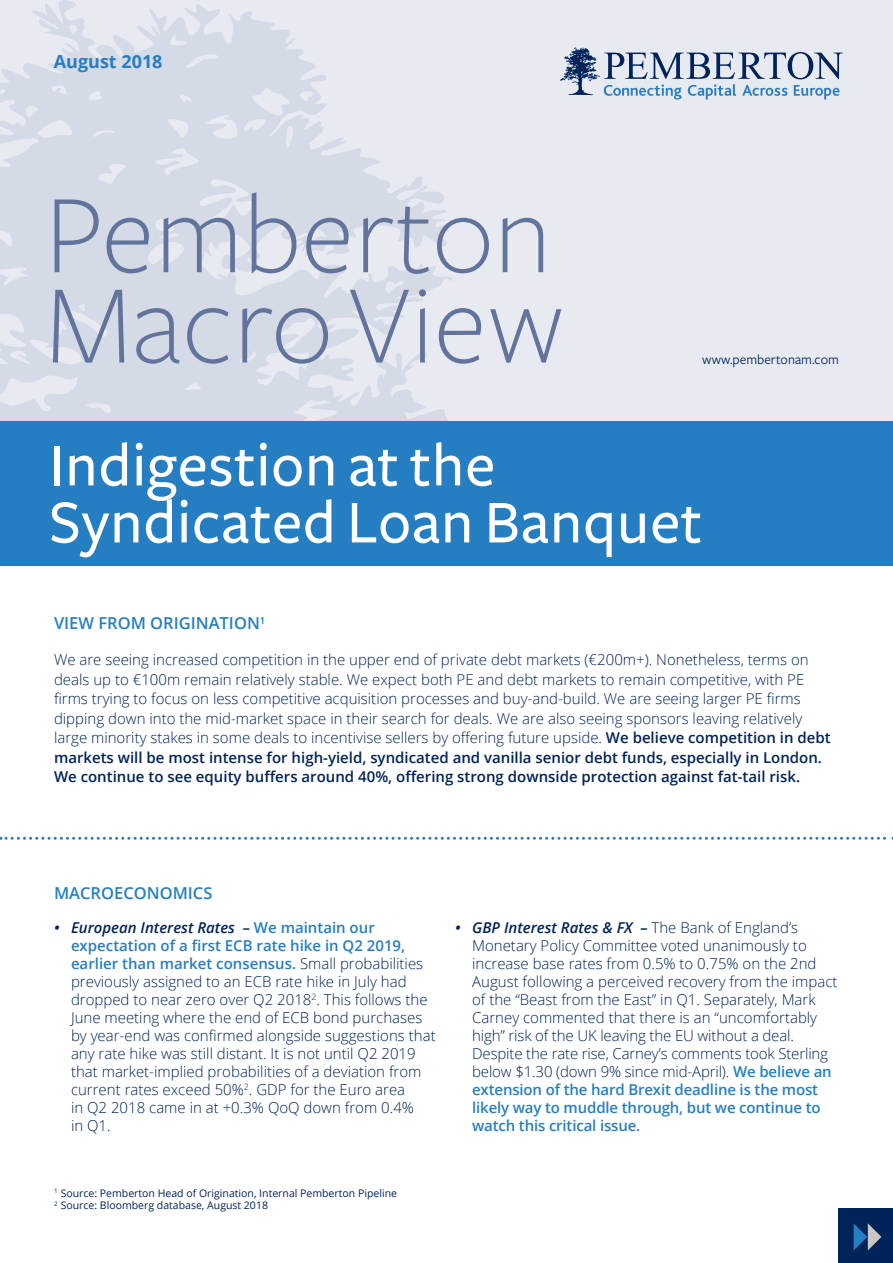
<style>
.page{position:relative;width:893px;height:1263px;background:#fff}
.page>*{position:absolute;margin:0;border:0;box-sizing:border-box;transform-origin:0 0}
.t1{font:300 116.4px/90.3px "Freight Sans";color:#62739c}
.t2{font:500 63px/57px "Freight Sans";letter-spacing:.01em;color:#fff}
.t3{font:700 18px "Open Sans";color:#267ec2}
.t4{font:600 16.5px "Open Sans";color:#267ec2}
.t5{font:300 15px/18px "Open Sans";color:#002359}
.t6{font:13.95px "Freight Sans";color:#002359}
.t7{font:10.5px/12.6px "Open Sans";color:#002359}
.s1{font-weight:600}
.s2{font-weight:600;font-style:italic}
.s3{font-weight:600;color:#267ec2}
</style>
<div class="page">
<div style="left:0;top:420px;width:893px;height:146px;background:#267ec2"></div>
<div style="left:838px;top:1208px;width:55px;height:55px;background:#002359"></div>
<div style="left:0;top:0;width:893px;height:421px;background:#e8eaf2"></div>
<svg style="left:0;top:0;width:453px;height:421px;fill:#d5dae7"></svg>
<svg style="left:560px;top:47px;width:283px;height:52px"></svg>
<svg style="left:854px;top:1223px;width:27px;height:27px"></svg>
<svg style="left:0;top:837px;width:893px;height:3px"></svg>
<p class="t3" style="left:54px;top:49px;width:110px">August 2018</p>
<h1 class="t1" style="left:45px;top:192px;width:519px">Pemberton<br>Macro View</h1>
<p class="t6" style="left:702px;top:352px;width:138px">www.pembertonam.com</p>
<h2 class="t2" style="left:49px;top:438px;width:655px">Indigestion at the<br>Syndicated Loan Banquet</h2>
<p class="t4" style="left:54px;top:612px;width:213px">VIEW FROM ORIGINATION<sup>1</sup></p>
<p class="t5" style="left:54px;top:650px;width:778px;line-height:19.5px">We are seeing increased competition in the upper end of private debt markets (€200m+). Nonetheless, terms on deals up to €100m remain relatively stable. We expect both PE and debt markets to remain competitive, with PE firms trying to focus on less competitive acquisition processes and buy-and-build. We are seeing larger PE firms dipping down into the mid-market space in their search for deals. We are also seeing sponsors leaving relatively large minority stakes in some deals to incentivise sellers by offering future upside. <span class="s1">We believe competition in debt markets will be most intense for high-yield, syndicated and vanilla senior debt funds, especially in London.<br>We continue to see equity buffers around 40%, offering strong downside protection against fat-tail risk.</span></p>
<p class="t4" style="left:54px;top:881px;width:160px">MACROECONOMICS</p>
<p class="t5" style="left:71px;top:918px;width:366px;text-indent:-17px"><span class="s2">• European Interest Rates –</span> <span class="s3">We maintain our expectation of a first ECB rate hike in Q2 2019, earlier than market consensus.</span> Small probabilities previously assigned to an ECB rate hike in July had dropped to near zero over Q2 2018<sup>2</sup>. This follows the June meeting where the end of ECB bond purchases by year-end was confirmed alongside suggestions that any rate hike was still distant. It is not until Q2 2019 that market-implied probabilities of a deviation from current rates exceed 50%<sup>2</sup>. GDP for the Euro area<br>in Q2 2018 came in at +0.3% QoQ down from 0.4%<br>in Q1.</p>
<p class="t5" style="left:472px;top:918px;width:367px;text-indent:-17px"><span class="s2">• GBP Interest Rates &amp; FX –</span> The Bank of England’s Monetary Policy Committee voted unanimously to increase base rates from 0.5% to 0.75% on the 2nd August following a perceived recovery from the impact of the “Beast from the East” in Q1. Separately, Mark Carney commented that there is an “uncomfortably high” risk of the UK leaving the EU without a deal.<br>Despite the rate rise, Carney’s comments took Sterling below $1.30 (down 9% since mid-April). <span class="s3">We believe an extension of the hard Brexit deadline is the most likely way to muddle through, but we continue to watch this critical issue.</span></p>
<p class="t7" style="left:54px;top:1186px;width:344px"><sup>1</sup> Source: Pemberton Head of Origination, Internal Pemberton Pipeline<br><sup>2</sup> Source: Bloomberg database, August 2018</p>
</div>
